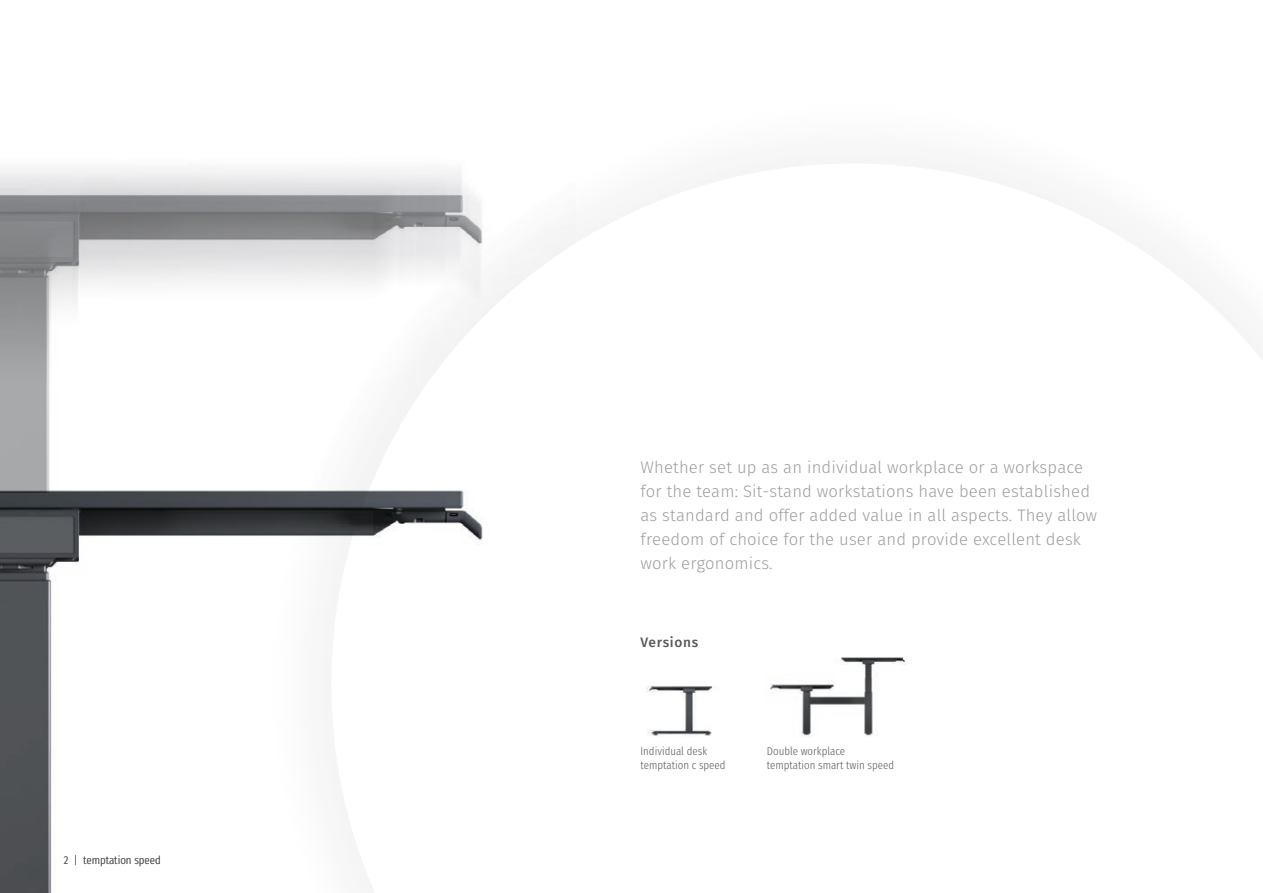
<style>
.page{position:relative;width:1263px;height:893px;background:#fff}
.page>*{position:absolute;margin:0;border:0;box-sizing:border-box;transform-origin:0 0}
.t1{font:300 16.5px/24px "Sedus Text";letter-spacing:.01em;color:#9d9d9d}
.t2{font:700 13.5px "Sedus Text";letter-spacing:.05em;color:#575756}
.t3{font:300 11.25px/13.5px "Sedus Text Condensed";color:#575756}
</style>
<div class="page">
<img style="left:770px;top:657px;width:136px;height:79px">
<img style="left:646px;top:685px;width:66px;height:51px">
<img style="left:0;top:168px;width:576px;height:322px">
<img style="left:0;top:490px;width:483px;height:403px">
<p class="t3" style="left:64px;top:852px;width:99px">2 | temptation speed</p>
<p class="t1" style="left:640px;top:453px;width:458px">Whether set up as an individual workplace or a workspace for the team: Sit-stand workstations have been established as standard and offer added value in all aspects. They allow freedom of choice for the user and provide excellent desk work ergonomics.</p>
<p class="t2" style="left:640px;top:630px;width:59px">Versions</p>
<p class="t3" style="left:640px;top:743px;width:87px">Individual desk temptation c speed</p>
<p class="t3" style="left:767px;top:743px;width:129px">Double workplace temptation smart twin speed</p>
</div>
